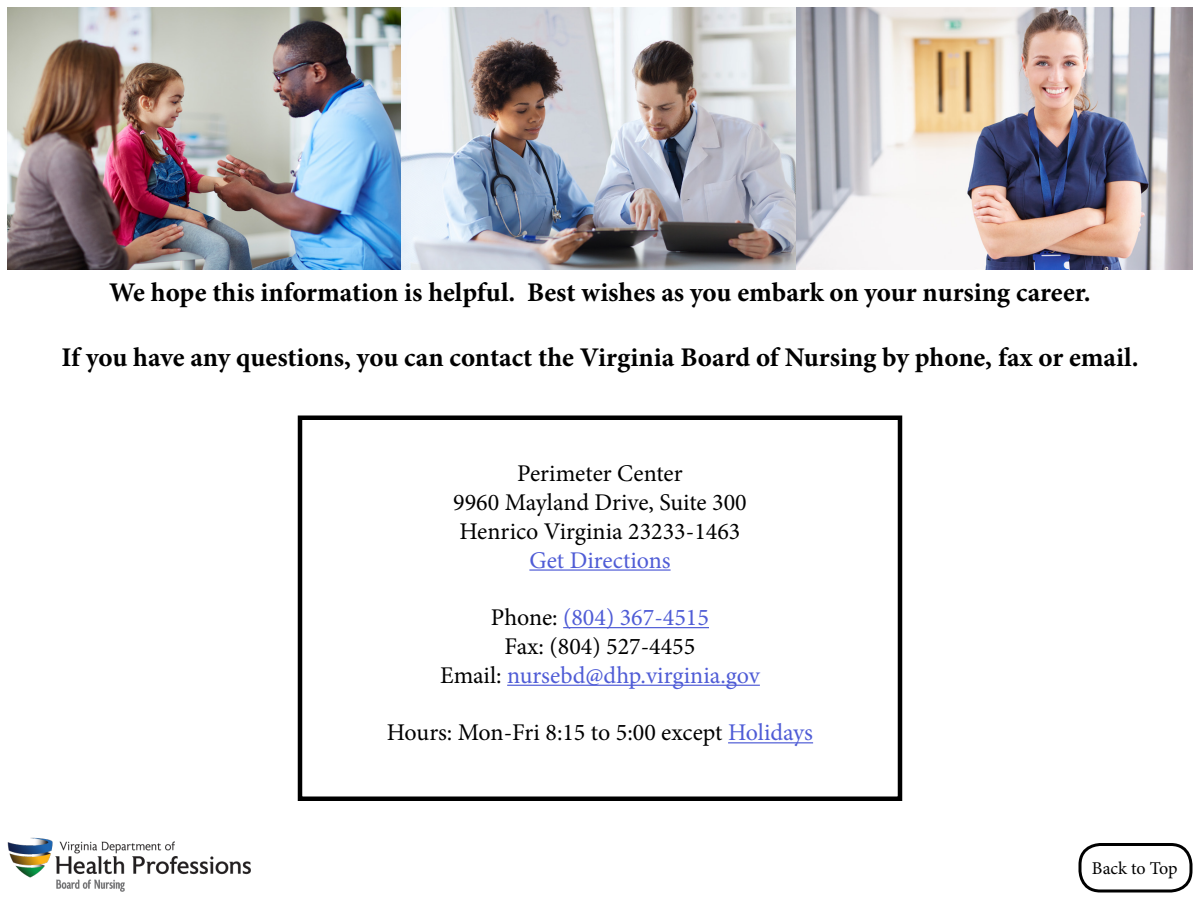
<style>
.page{position:relative;width:1200px;height:900px;background:#fff}
.page>*{position:absolute;margin:0;border:0;box-sizing:border-box;transform-origin:0 0}
.t1{font:700 27px "Minion Pro";color:#000}
.t2{font:24px/28.8px "Minion Pro";color:#000;text-align:center}
.t3{font:24px/28.8px "Minion Pro";color:#4f5cd6;text-align:center}
.t4{font:18px "Minion Pro";letter-spacing:-.005em;color:#000}
.s1{color:#000}
.s2{color:#4f5cd6}
</style>
<div class="page">
<hr style="left:529px;top:569px;width:142px;height:2px;background:#4f5cd6">
<hr style="left:563px;top:627px;width:146px;height:1px;background:#4f5cd6">
<hr style="left:507px;top:685px;width:253px;height:1px;background:#4f5cd6">
<hr style="left:728px;top:742px;width:85px;height:1px;background:#4f5cd6">
<div style="left:298px;top:416px;width:604px;height:385px;border:4px solid #000"></div>
<div style="left:1078px;top:843px;width:114px;height:49px;border:3px solid #000;border-radius:20px"></div>
<img style="left:8px;top:8px;width:788px;height:261px">
<img style="left:796px;top:8px;width:396px;height:261px">
<img style="left:8px;top:837px;width:243px;height:55px">
<p class="t1" style="left:109px;top:273px;width:983px">We hope this information is helpful. Best wishes as you embark on your nursing career.</p>
<p class="t1" style="left:61px;top:338px;width:1079px">If you have any questions, you can contact the Virginia Board of Nursing by phone, fax or email.</p>
<p class="t2" style="left:453px;top:459px;width:295px">Perimeter Center<br>9960 Mayland Drive, Suite 300<br>Henrico Virginia 23233-1463</p>
<p class="t3" style="left:529px;top:546px;width:143px">Get Directions</p>
<p class="t3" style="left:440px;top:603px;width:321px"><span class="s1">Phone:</span> (804) 367-4515<br><span class="s1">Fax: (804) 527-4455<br>Email:</span> nursebd@dhp.virginia.gov</p>
<p class="t2" style="left:387px;top:718px;width:428px">Hours: Mon-Fri 8:15 to 5:00 except <span class="s2">Holidays</span></p>
<p class="t4" style="left:1092px;top:856px;width:87px">Back to Top</p>
</div>
